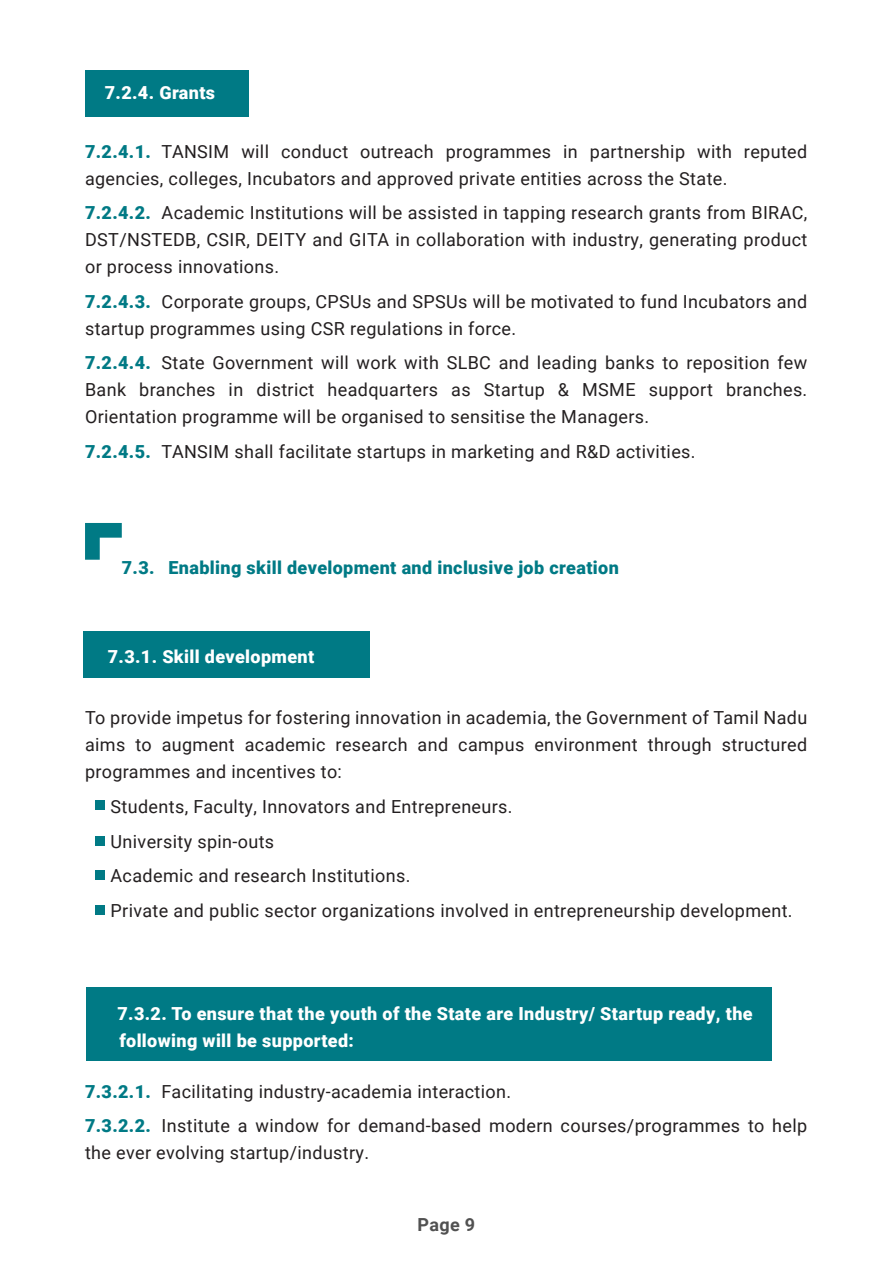
<style>
.page{position:relative;width:893px;height:1263px;background:#fff}
.page>*{position:absolute;margin:0;border:0;box-sizing:border-box;transform-origin:0 0}
.t1{font:18px/27px "Roboto";letter-spacing:.02em;color:#231f20}
.t2{font:900 18px/27px "Roboto";letter-spacing:.02em;color:#fff}
.t3{font:900 18px "Roboto";letter-spacing:.02em;color:#007a85}
.t4{font:700 18px "Roboto";color:#515151}
.s1{font-weight:900;color:#007a85}
</style>
<div class="page">
<svg style="left:85px;top:523px;width:37px;height:37px"></svg>
<div style="left:85px;top:70px;width:164px;height:46px;background:#007a85"></div>
<div style="left:84px;top:631px;width:286px;height:46px;background:#007a85"></div>
<div style="left:87px;top:987px;width:685px;height:74px;background:#007a85"></div>
<div style="left:95px;top:801px;width:9px;height:9px;background:#007a85"></div>
<div style="left:95px;top:836px;width:9px;height:9px;background:#007a85"></div>
<div style="left:95px;top:870px;width:9px;height:9px;background:#007a85"></div>
<div style="left:95px;top:906px;width:9px;height:9px;background:#007a85"></div>
<p class="t2" style="left:105px;top:78px;width:112px">7.2.4. Grants</p>
<p class="t1" style="left:85px;top:137px;width:724px"><span class="s1">7.2.4.1.</span> TANSIM will conduct outreach programmes in partnership with reputed agencies, colleges, Incubators and approved private entities across the State.</p>
<p class="t1" style="left:85px;top:199px;width:724px;text-align:justify"><span class="s1">7.2.4.2.</span> Academic Institutions will be assisted in tapping research grants from BIRAC, DST/NSTEDB, CSIR, DEITY and GITA in collaboration with industry, generating product or process innovations.</p>
<p class="t1" style="left:85px;top:287px;width:724px"><span class="s1">7.2.4.3.</span> Corporate groups, CPSUs and SPSUs will be motivated to fund Incubators and startup programmes using CSR regulations in force.</p>
<p class="t1" style="left:85px;top:349px;width:724px;text-align:justify"><span class="s1">7.2.4.4.</span> State Government will work with SLBC and leading banks to reposition few Bank branches in district headquarters as Startup &amp; MSME support branches.<br>Orientation programme will be organised to sensitise the Managers.</p>
<p class="t1" style="left:85px;top:437px;width:612px"><span class="s1">7.2.4.5.</span> TANSIM shall facilitate startups in marketing and R&amp;D activities.</p>
<p class="t3" style="left:122px;top:555px;width:499px">7.3. Enabling skill development and inclusive job creation</p>
<p class="t2" style="left:108px;top:642px;width:208px">7.3.1. Skill development</p>
<p class="t1" style="left:85px;top:704px;width:724px;text-align:justify">To provide impetus for fostering innovation in academia, the Government of Tamil Nadu aims to augment academic research and campus environment through structured programmes and incentives to:</p>
<p class="t1" style="left:111px;top:789px;width:684px;line-height:34.5px">Students, Faculty, Innovators and Entrepreneurs.<br>University spin-outs<br>Academic and research Institutions.<br>Private and public sector organizations involved in entrepreneurship development.</p>
<p class="t2" style="left:117px;top:999px;width:637px">7.3.2. To ensure that the youth of the State are Industry/ Startup ready, the following will be supported:</p>
<p class="t1" style="left:85px;top:1073px;width:724px;line-height:34.5px"><span class="s1">7.3.2.1.</span> Facilitating industry-academia interaction.<br><span class="s1">7.3.2.2.</span> Institute a window for demand-based modern courses/programmes to help</p>
<p class="t1" style="left:85px;top:1138px;width:286px">the ever evolving startup/industry.</p>
<p class="t4" style="left:417px;top:1212px;width:59px">Page 9</p>
</div>
